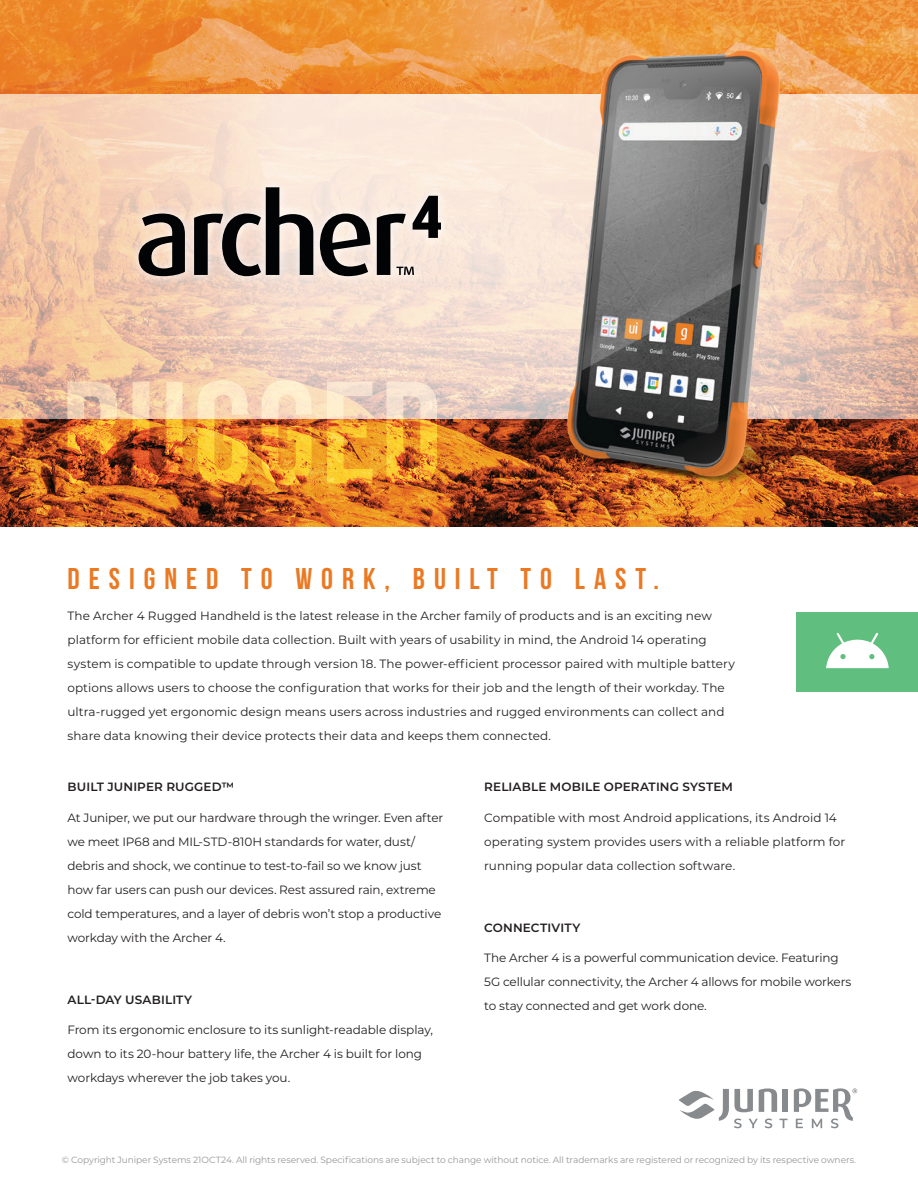
<style>
.page{position:relative;width:918px;height:1188px;background:#fff}
.page>*{position:absolute;margin:0;border:0;box-sizing:border-box;transform-origin:0 0}
.t1{font:30px "Bebas Neue";letter-spacing:.3em;color:#eb7923}
.t2{font:12px/24px "Montserrat";color:#231f20}
.t3{font:600 12px "Montserrat";letter-spacing:.01em;color:#231f20}
.t4{font:9px "Montserrat";letter-spacing:-.005em;color:#949698}
</style>
<div class="page">
<img style="left:0;top:460px;width:403px;height:66px">
<svg style="left:0;top:0;width:403px;height:460px;background:#e68732"></svg>
<div style="left:796px;top:612px;width:122px;height:80px;background:#60bf7f"></div>
<svg style="left:826px;top:633px;width:63px;height:35px"></svg>
<svg style="left:679px;top:1088px;width:109px;height:40px"></svg>
<svg style="left:794px;top:1088px;width:63px;height:40px"></svg>
<svg style="left:0;top:94px;width:403px;height:324px;background:#f2d0b8"></svg>
<svg style="left:67px;top:382px;width:52px;height:101px;background:#d48c56"></svg>
<svg style="left:133px;top:382px;width:50px;height:103px;background:#d68c57"></svg>
<svg style="left:198px;top:380px;width:50px;height:105px;background:#f1bb61"></svg>
<svg style="left:262px;top:380px;width:50px;height:105px;background:#eeb364"></svg>
<svg style="left:327px;top:382px;width:45px;height:101px;background:#f0bc64"></svg>
<svg style="left:386px;top:382px;width:17px;height:101px;background:#f2bd68"></svg>
<div style="left:128px;top:176px;width:324px;height:111px;background:#fff;opacity:.75"></div>
<svg style="left:139px;top:214px;width:46px;height:62px;background:#6b6158"></svg>
<svg style="left:194px;top:187px;width:119px;height:89px;background:#958a83"></svg>
<svg style="left:320px;top:214px;width:50px;height:62px;background:#78726e"></svg>
<svg style="left:377px;top:196px;width:26px;height:79px;background:#89817c"></svg>
<img style="left:403px;top:0;width:515px;height:527px">
<p class="t1" style="left:68px;top:562px;width:593px">DESIGNED TO WORK, BUILT TO LAST.</p>
<p class="t2" style="left:68px;top:603px;width:669px">The Archer 4 Rugged Handheld is the latest release in the Archer family of products and is an exciting new platform for efficient mobile data collection. Built with years of usability in mind, the Android 14 operating system is compatible to update through version 18. The power-efficient processor paired with multiple battery options allows users to choose the configuration that works for their job and the length of their workday. The ultra-rugged yet ergonomic design means users across industries and rugged environments can collect and share data knowing their device protects their data and keeps them connected.</p>
<p class="t3" style="left:68px;top:779px;width:168px">BUILT JUNIPER RUGGED™</p>
<p class="t2" style="left:68px;top:806px;width:377px">At Juniper, we put our hardware through the wringer. Even after we meet IP68 and MIL-STD-810H standards for water, dust/ debris and shock, we continue to test-to-fail so we know just how far users can push our devices. Rest assured rain, extreme cold temperatures, and a layer of debris won’t stop a productive workday with the Archer 4.</p>
<p class="t3" style="left:68px;top:991px;width:126px">ALL-DAY USABILITY</p>
<p class="t2" style="left:68px;top:1018px;width:367px">From its ergonomic enclosure to its sunlight-readable display, down to its 20-hour battery life, the Archer 4 is built for long workdays wherever the job takes you.</p>
<p class="t3" style="left:484px;top:779px;width:250px">RELIABLE MOBILE OPERATING SYSTEM</p>
<p class="t2" style="left:484px;top:806px;width:363px">Compatible with most Android applications, its Android 14 operating system provides users with a reliable platform for running popular data collection software.</p>
<p class="t3" style="left:484px;top:919px;width:98px">CONNECTIVITY</p>
<p class="t2" style="left:484px;top:946px;width:369px">The Archer 4 is a powerful communication device. Featuring<br>5G cellular connectivity, the Archer 4 allows for mobile workers to stay connected and get work done.</p>
<p class="t4" style="left:62px;top:1154px;width:796px">© Copyright Juniper Systems 21OCT24. All rights reserved. Specifications are subject to change without notice. All trademarks are registered or recognized by its respective owners.</p>
</div>
